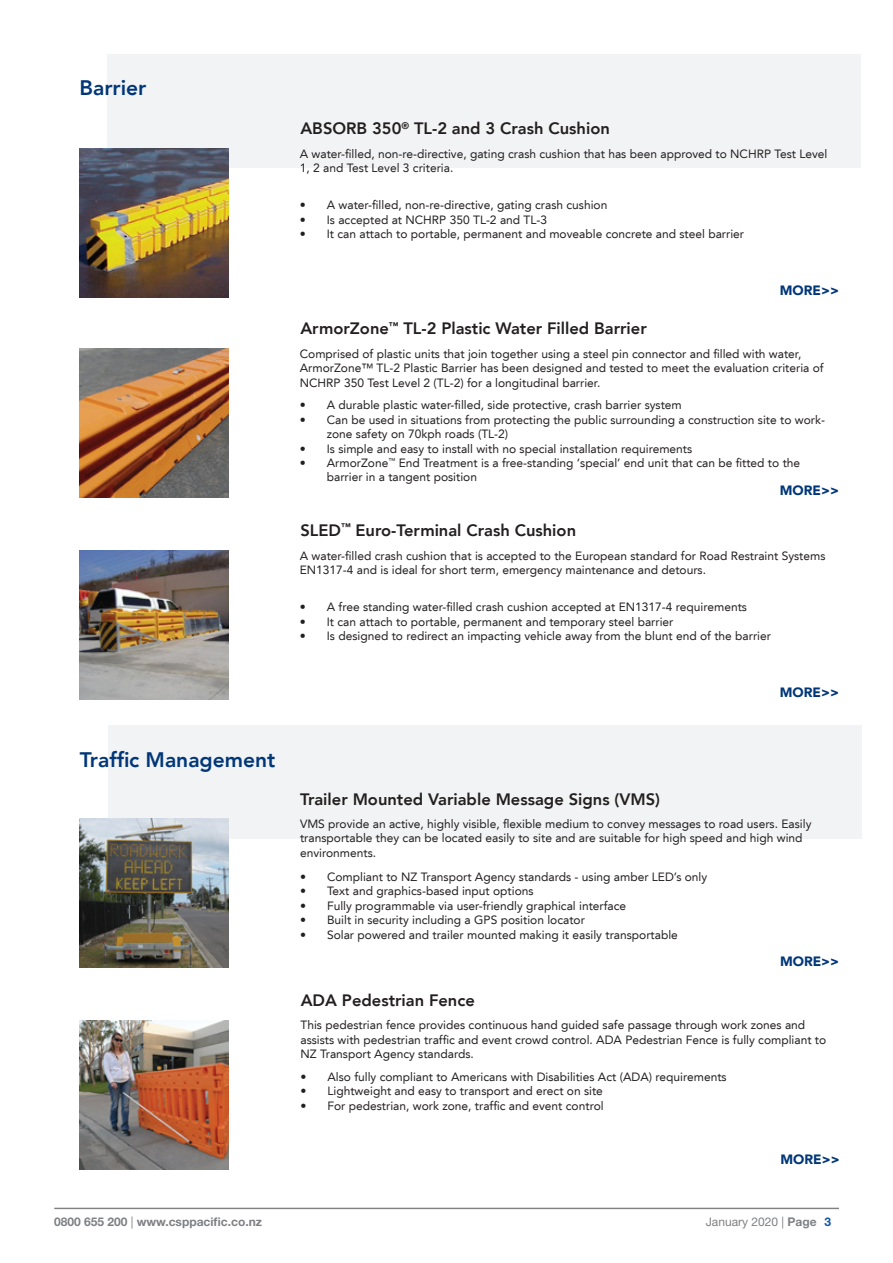
<style>
.page{position:relative;width:893px;height:1263px;background:#fff}
.page>*{position:absolute;margin:0;border:0;box-sizing:border-box;transform-origin:0 0}
.t1{font:800 21px "Avenir LT";color:#013778}
.t2{font:800 16.5px "Avenir LT";color:#231f20}
.t3{font:900 13.5px "Avenir LT";color:#013778}
.t4{font:12px/14.4px "Avenir LT";color:#231f20}
.t5{font:700 12px "Helvetica Neue LT Std";color:#7e8083}
.t6{font:12px "Helvetica Neue LT Std";color:#7e8083}
.s1{font-weight:400}
.s2{font-weight:700}
.s3{font-weight:700;color:#1055a6}
</style>
<div class="page">
<hr style="left:54px;top:1208px;width:785px;height:1px;background:#7e8083">
<div style="left:107px;top:54px;width:754px;height:113px;background:#f2f3f4"></div>
<img style="left:80px;top:349px;width:148px;height:149px">
<img style="left:80px;top:551px;width:148px;height:148px">
<img style="left:80px;top:149px;width:148px;height:149px">
<div style="left:108px;top:725px;width:753px;height:114px;background:#f2f3f4"></div>
<img style="left:80px;top:819px;width:149px;height:148px">
<img style="left:80px;top:1020px;width:149px;height:149px">
<h1 class="t1" style="left:80px;top:75px;width:68px">Barrier</h1>
<h1 class="t1" style="left:80px;top:747px;width:197px">Traffic Management</h1>
<h2 class="t2" style="left:300px;top:119px;width:311px">ABSORB 350<sup>®</sup> TL-2 and 3 Crash Cushion</h2>
<p class="t4" style="left:300px;top:147px;width:529px">A water-filled, non-re-directive, gating crash cushion that has been approved to NCHRP Test Level<br>1, 2 and Test Level 3 criteria.</p>
<p class="t4" style="left:300px;top:198px;width:309px">• A water-filled, non-re-directive, gating crash cushion</p>
<p class="t4" style="left:300px;top:213px;width:249px">• Is accepted at NCHRP 350 TL-2 and TL-3</p>
<p class="t4" style="left:300px;top:227px;width:446px">• It can attach to portable, permanent and moveable concrete and steel barrier</p>
<p class="t3" style="left:780px;top:282px;width:61px">MORE&gt;&gt;</p>
<h2 class="t2" style="left:300px;top:319px;width:348px">ArmorZone<sup>™</sup> TL-2 Plastic Water Filled Barrier</h2>
<p class="t4" style="left:300px;top:347px;width:525px">Comprised of plastic units that join together using a steel pin connector and filled with water,<br>ArmorZone™ TL-2 Plastic Barrier has been designed and tested to meet the evaluation criteria of<br>NCHRP 350 Test Level 2 (TL-2) for a longitudinal barrier.</p>
<p class="t4" style="left:300px;top:398px;width:384px">• A durable plastic water-filled, side protective, crash barrier system</p>
<p class="t4" style="left:327px;top:413px;width:500px;text-indent:-27px">• Can be used in situations from protecting the public surrounding a construction site to work&shy;zone safety on 70kph roads (TL-2)</p>
<p class="t4" style="left:300px;top:441px;width:394px">• Is simple and easy to install with no special installation requirements</p>
<p class="t4" style="left:327px;top:456px;width:475px;text-indent:-27px">• ArmorZone<sup>™</sup> End Treatment is a free-standing ‘special’ end unit that can be fitted to the barrier in a tangent position</p>
<h2 class="t2" style="left:300px;top:520px;width:277px">SLED<sup>™</sup> Euro-Terminal Crash Cushion</h2>
<p class="t4" style="left:300px;top:548px;width:527px">A water-filled crash cushion that is accepted to the European standard for Road Restraint Systems<br>EN1317-4 and is ideal for short term, emergency maintenance and detours.</p>
<p class="t4" style="left:300px;top:600px;width:449px">• A free standing water-filled crash cushion accepted at EN1317-4 requirements</p>
<p class="t4" style="left:300px;top:614px;width:375px">• It can attach to portable, permanent and temporary steel barrier</p>
<p class="t4" style="left:300px;top:629px;width:473px">• Is designed to redirect an impacting vehicle away from the blunt end of the barrier</p>
<p class="t3" style="left:780px;top:482px;width:61px">MORE&gt;&gt;</p>
<h2 class="t2" style="left:300px;top:790px;width:361px">Trailer Mounted Variable Message Signs (VMS)</h2>
<p class="t3" style="left:780px;top:684px;width:61px">MORE&gt;&gt;</p>
<p class="t4" style="left:300px;top:816px;width:513px">VMS provide an active, highly visible, flexible medium to convey messages to road users. Easily transportable they can be located easily to site and are suitable for high speed and high wind environments.</p>
<p class="t4" style="left:300px;top:870px;width:409px">• Compliant to NZ Transport Agency standards - using amber LED’s only</p>
<p class="t4" style="left:300px;top:884px;width:235px">• Text and graphics-based input options</p>
<p class="t4" style="left:300px;top:898px;width:328px">• Fully programmable via user-friendly graphical interface</p>
<p class="t4" style="left:300px;top:913px;width:286px">• Built in security including a GPS position locator</p>
<p class="t4" style="left:300px;top:927px;width:379px">• Solar powered and trailer mounted making it easily transportable</p>
<p class="t3" style="left:780px;top:953px;width:61px">MORE&gt;&gt;</p>
<h2 class="t2" style="left:301px;top:990px;width:176px">ADA Pedestrian Fence</h2>
<p class="t4" style="left:300px;top:1018px;width:527px">This pedestrian fence provides continuous hand guided safe passage through work zones and assists with pedestrian traffic and event crowd control. ADA Pedestrian Fence is fully compliant to<br>NZ Transport Agency standards.</p>
<p class="t4" style="left:300px;top:1070px;width:428px">• Also fully compliant to Americans with Disabilities Act (ADA) requirements</p>
<p class="t4" style="left:300px;top:1084px;width:304px">• Lightweight and easy to transport and erect on site</p>
<p class="t4" style="left:300px;top:1098px;width:305px">• For pedestrian, work zone, traffic and event control</p>
<p class="t3" style="left:780px;top:1151px;width:61px">MORE&gt;&gt;</p>
<p class="t5" style="left:54px;top:1214px;width:210px">0800 655 200 <span class="s1">|</span> www.csppacific.co.nz</p>
<p class="t6" style="left:706px;top:1215px;width:127px">January 2020 | <span class="s2">Page</span> <span class="s3">3</span></p>
</div>
